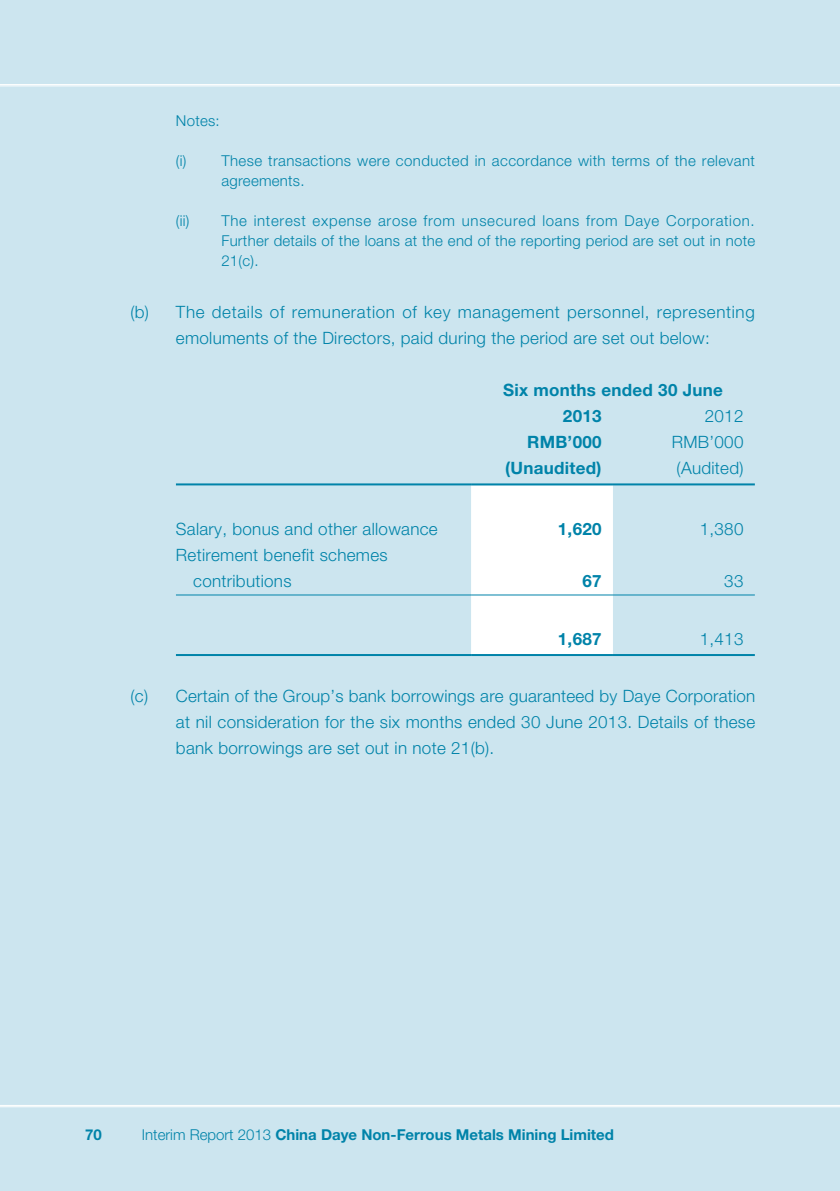
<style>
.page{position:relative;width:840px;height:1191px;background:#fff}
.page>*{position:absolute;margin:0;border:0;box-sizing:border-box;transform-origin:0 0}
.t1{font:300 17px/26px "Helvetica Neue LT Std";letter-spacing:.015em;color:#0083a9}
.t2{font:300 17px/26px "Helvetica Neue LT Std";letter-spacing:.035em;color:#0083a9;text-align:center}
.t3{font:700 17px/26px "Helvetica Neue LT Std";letter-spacing:.015em;color:#0083a9}
.t4{font:300 15px/20px "Helvetica Neue LT Std";letter-spacing:.02em;color:#0083a9}
.t5{font:700 15px "Helvetica Neue LT Std";color:#0083a9}
.s1{font-weight:300}
</style>
<div class="page">
<div style="left:0;top:0;width:839px;height:1191px;background:#cce5ef"></div>
<hr style="left:0;top:1105px;width:839px;height:1px;background:#fff">
<hr style="left:0;top:1106px;width:839px;height:1px;background:#fff">
<hr style="left:0;top:84px;width:839px;height:1px;background:#fff">
<hr style="left:0;top:86px;width:839px;height:1px;background:#fff">
<div style="left:471px;top:485px;width:141px;height:169px;background:#fff"></div>
<hr style="left:176px;top:483px;width:295px;height:2px;background:#0083a9">
<hr style="left:471px;top:483px;width:141px;height:2px;background:#0083a9">
<hr style="left:612px;top:483px;width:142px;height:2px;background:#0083a9">
<hr style="left:176px;top:594px;width:295px;height:1px;background:#0083a9">
<hr style="left:471px;top:594px;width:141px;height:1px;background:#0083a9">
<hr style="left:612px;top:594px;width:142px;height:1px;background:#0083a9">
<hr style="left:176px;top:654px;width:295px;height:2px;background:#0083a9">
<hr style="left:471px;top:654px;width:141px;height:2px;background:#0083a9">
<hr style="left:612px;top:654px;width:142px;height:2px;background:#0083a9">
<p class="t4" style="left:176px;top:110px;width:45px">Notes:</p>
<p class="t4" style="left:221px;top:150px;width:535px;text-indent:-45px">(i) These transactions were conducted in accordance with terms of the relevant agreements.</p>
<p class="t4" style="left:221px;top:210px;width:535px;text-align:justify;text-indent:-45px">(ii) The interest expense arose from unsecured loans from Daye Corporation.<br>Further details of the loans at the end of the reporting period are set out in note 21(c).</p>
<p class="t2" style="left:130px;top:298px;width:625px">(b) The details of remuneration of key management personnel, representing emoluments of the Directors, paid during the period are set out below:</p>
<p class="t3" style="left:562px;top:376px;width:161px;text-indent:-60px">Six months ended 30 June<br>2013</p>
<p class="t1" style="left:704px;top:402px;width:40px">2012</p>
<p class="t3" style="left:526px;top:428px;width:76px">RMB’000</p>
<p class="t1" style="left:671px;top:428px;width:73px">RMB’000</p>
<p class="t3" style="left:505px;top:454px;width:98px">(Unaudited)</p>
<p class="t1" style="left:676px;top:454px;width:68px">(Audited)</p>
<p class="t1" style="left:176px;top:515px;width:263px">Salary, bonus and other allowance</p>
<p class="t3" style="left:557px;top:515px;width:45px">1,620</p>
<p class="t1" style="left:699px;top:515px;width:45px">1,380</p>
<p class="t1" style="left:193px;top:541px;width:196px;text-indent:-17px">Retirement benefit schemes contributions</p>
<p class="t3" style="left:582px;top:567px;width:21px">67</p>
<p class="t1" style="left:723px;top:567px;width:21px">33</p>
<p class="t3" style="left:557px;top:625px;width:45px">1,687</p>
<p class="t1" style="left:699px;top:625px;width:45px">1,413</p>
<p class="t1" style="left:176px;top:683px;width:580px;text-align:justify;text-indent:-45px">(c) Certain of the Group’s bank borrowings are guaranteed by Daye Corporation at nil consideration for the six months ended 30 June 2013. Details of these bank borrowings are set out in note 21(b).</p>
<p class="t5" style="left:85px;top:1125px;width:18px">70</p>
<p class="t5" style="left:142px;top:1125px;width:473px"><span class="s1">Interim Report 2013</span> China Daye Non-Ferrous Metals Mining Limited</p>
</div>
